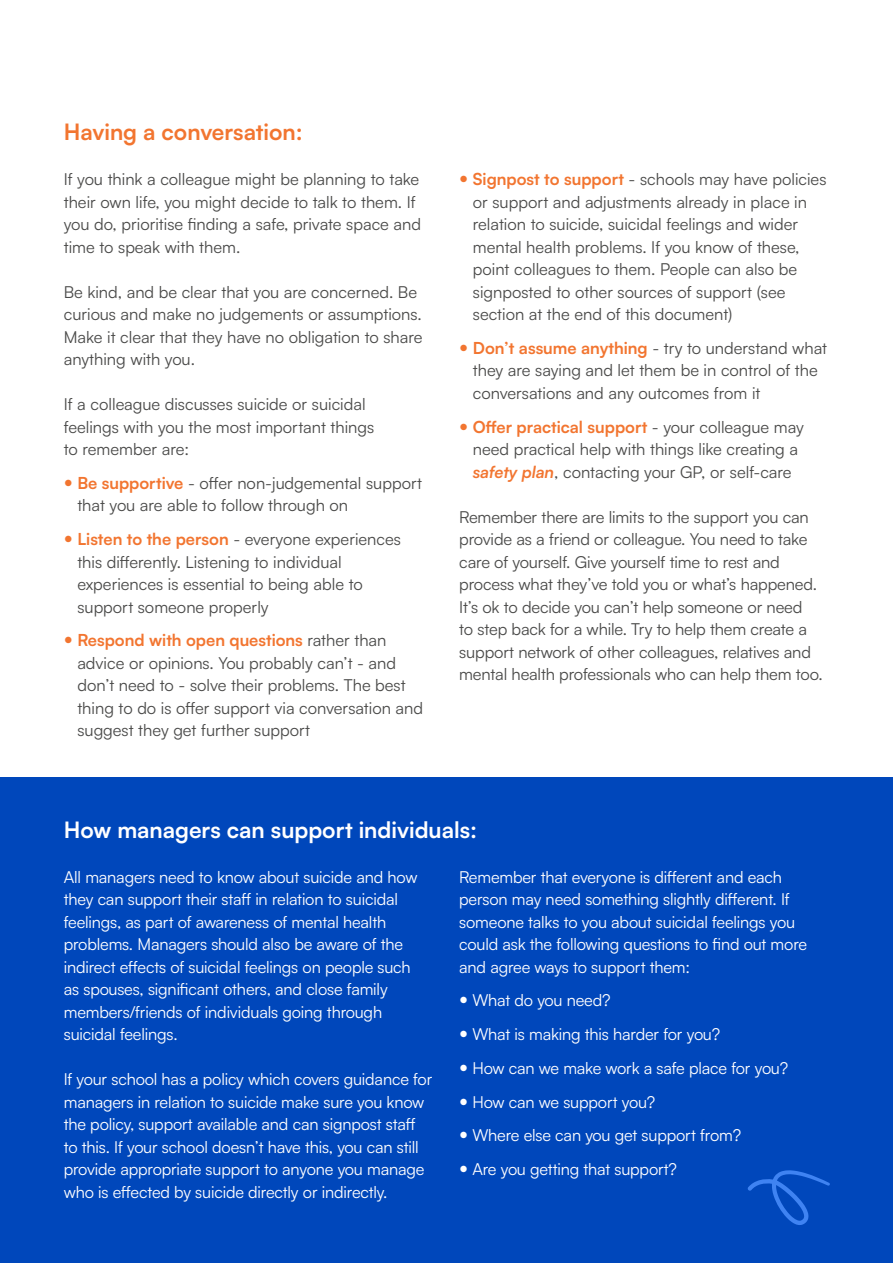
<style>
.page{position:relative;width:893px;height:1263px;background:#fff}
.page>*{position:absolute;margin:0;border:0;box-sizing:border-box;transform-origin:0 0}
.t1{font:700 22.5px "Satoshi";color:#fff}
.t2{font:700 22.5px "Satoshi";color:#f27530}
.t3{font:16.5px/22.5px "Satoshi";color:#4a4a49}
.t4{font:16.5px/22.5px "Satoshi";letter-spacing:-.01em;color:#fff}
.s1{font-weight:700;color:#f27530}
.s2{font-weight:700;font-style:italic;color:#f27530}
</style>
<div class="page">
<div style="left:0;top:777px;width:893px;height:486px;background:#0047bb"></div>
<svg style="left:748px;top:1170px;width:82px;height:55px"></svg>
<p class="t2" style="left:64px;top:116px;width:240px">Having a conversation:</p>
<p class="t3" style="left:64px;top:167px;width:359px">If you think a colleague might be planning to take their own life, you might decide to talk to them. If you do, prioritise finding a safe, private space and time to speak with them.</p>
<p class="t3" style="left:64px;top:280px;width:360px">Be kind, and be clear that you are concerned. Be curious and make no judgements or assumptions.<br>Make it clear that they have no obligation to share anything with you.</p>
<p class="t3" style="left:64px;top:392px;width:312px">If a colleague discusses suicide or suicidal feelings with you the most important things to remember are:</p>
<p class="t3" style="left:77px;top:471px;width:346px"><span class="s1">Be supportive</span> - offer non-judgemental support that you are able to follow through on</p>
<p class="t3" style="left:77px;top:527px;width:325px"><span class="s1">Listen to the person</span> - everyone experiences this differently. Listening to individual experiences is essential to being able to support someone properly</p>
<p class="t3" style="left:77px;top:628px;width:347px"><span class="s1">Respond with open questions</span> rather than advice or opinions. You probably can’t - and don’t need to - solve their problems. The best thing to do is offer support via conversation and suggest they get further support</p>
<p class="t3" style="left:473px;top:167px;width:355px"><span class="s1">Signpost to support</span> - schools may have policies or support and adjustments already in place in relation to suicide, suicidal feelings and wider mental health problems. If you know of these, point colleagues to them. People can also be signposted to other sources of support (see section at the end of this document)</p>
<p class="t3" style="left:473px;top:336px;width:356px"><span class="s1">Don’t assume anything</span> - try to understand what they are saying and let them be in control of the conversations and any outcomes from it</p>
<p class="t3" style="left:473px;top:415px;width:332px"><span class="s1">Offer practical support</span> - your colleague may need practical help with things like creating a <span class="s2">safety plan</span>, contacting your GP, or self-care</p>
<p class="t3" style="left:459px;top:505px;width:365px">Remember there are limits to the support you can provide as a friend or colleague. You need to take care of yourself. Give yourself time to rest and process what they’ve told you or what’s happened.<br>It’s ok to decide you can’t help someone or need<br>to step back for a while. Try to help them create a support network of other colleagues, relatives and mental health professionals who can help them too.</p>
<p class="t1" style="left:64px;top:813px;width:415px">How managers can support individuals:</p>
<p class="t4" style="left:64px;top:865px;width:355px">All managers need to know about suicide and how they can support their staff in relation to suicidal feelings, as part of awareness of mental health problems. Managers should also be aware of the indirect effects of suicidal feelings on people such as spouses, significant others, and close family members/friends of individuals going through suicidal feelings.</p>
<p class="t4" style="left:64px;top:1067px;width:370px">If your school has a policy which covers guidance for managers in relation to suicide make sure you know the policy, support available and can signpost staff to this. If your school doesn’t have this, you can still provide appropriate support to anyone you manage who is effected by suicide directly or indirectly.</p>
<p class="t4" style="left:459px;top:865px;width:349px">Remember that everyone is different and each person may need something slightly different. If someone talks to you about suicidal feelings you could ask the following questions to find out more and agree ways to support them:</p>
<p class="t4" style="left:472px;top:988px;width:140px">What do you need?</p>
<p class="t4" style="left:472px;top:1022px;width:249px">What is making this harder for you?</p>
<p class="t4" style="left:472px;top:1056px;width:317px">How can we make work a safe place for you?</p>
<p class="t4" style="left:472px;top:1090px;width:184px">How can we support you?</p>
<p class="t4" style="left:472px;top:1123px;width:270px">Where else can you get support from?</p>
<p class="t4" style="left:472px;top:1157px;width:206px">Are you getting that support?</p>
</div>
